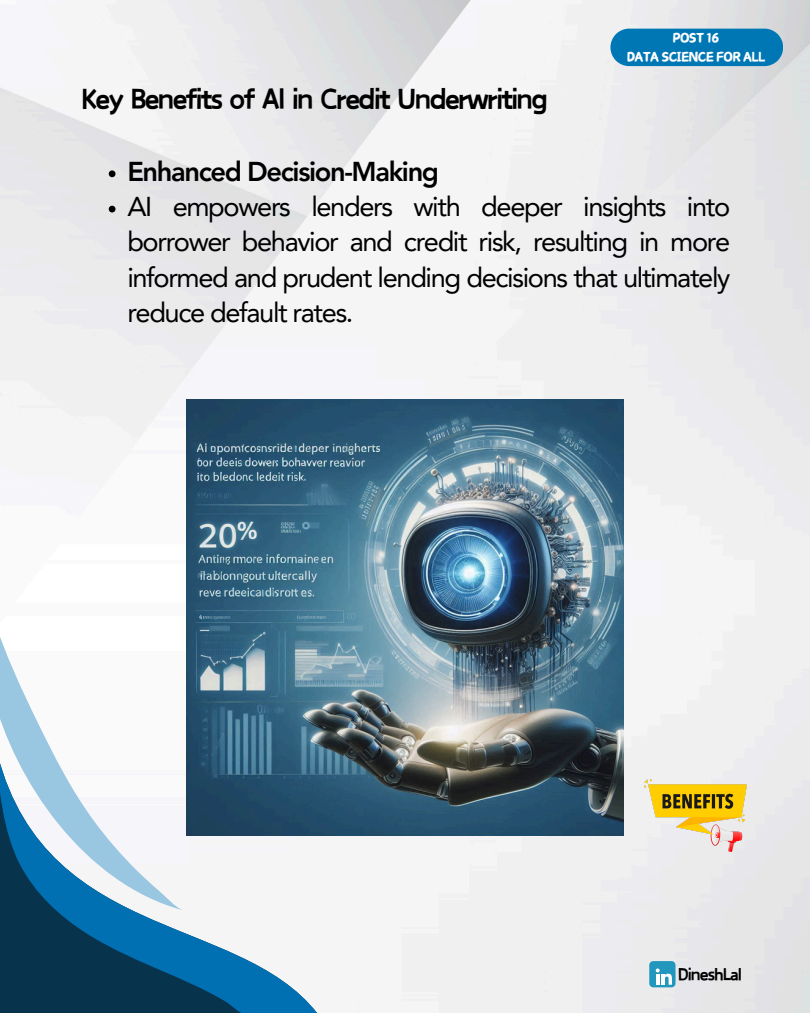
<style>
.page{position:relative;width:810px;height:1013px;background:#fff}
.page>*{position:absolute;margin:0;border:0;box-sizing:border-box;transform-origin:0 0}
.t1{font:900 32.3px "Canva Funny";letter-spacing:-.05em;color:#000}
.t2{font:27.3px/35.2px "Avenir LT Pro";letter-spacing:-.05em;color:#000;text-align:justify}
.t3{font:800 27.3px "Avenir LT Pro";letter-spacing:-.05em;color:#000}
.t4{font:900 19.3px "Canva Funny";letter-spacing:-.05em;color:#000}
.t5{font:14.8px "Canva Champion";letter-spacing:-.05em;color:#fff}
</style>
<div class="page">
<img style="left:0;top:0;width:810px;height:1012px">
<div style="left:649px;top:961px;width:27px;height:26px;background:#2197bd;border-radius:4px"></div>
<svg style="left:656px;top:968px;width:16px;height:16px"></svg>
<div style="left:610px;top:29px;width:173px;height:37px;background:#0077b5"></div>
<svg style="left:0;top:736px;width:317px;height:276px"></svg>
<svg style="left:0;top:617px;width:184px;height:293px"></svg>
<img style="left:187px;top:399px;width:436px;height:436px">
<img style="left:644px;top:779px;width:102px;height:72px">
<svg style="left:109px;top:170px;width:7px;height:7px"></svg>
<svg style="left:109px;top:206px;width:7px;height:6px"></svg>
<p class="t1" style="left:81px;top:85px;width:468px">Key Benefits of AI in Credit Underwriting</p>
<p class="t5" style="left:673px;top:30px;width:48px">POST 16</p>
<p class="t5" style="left:627px;top:48px;width:140px">DATA SCIENCE FOR ALL</p>
<h1 class="t3" style="left:127px;top:160px;width:313px">Enhanced Decision-Making</h1>
<p class="t2" style="left:127px;top:192px;width:605px">AI empowers lenders with deeper insights into borrower behavior and credit risk, resulting in more informed and prudent lending decisions that ultimately reduce default rates.</p>
<p class="t4" style="left:678px;top:965px;width:66px">DineshLal</p>
</div>
